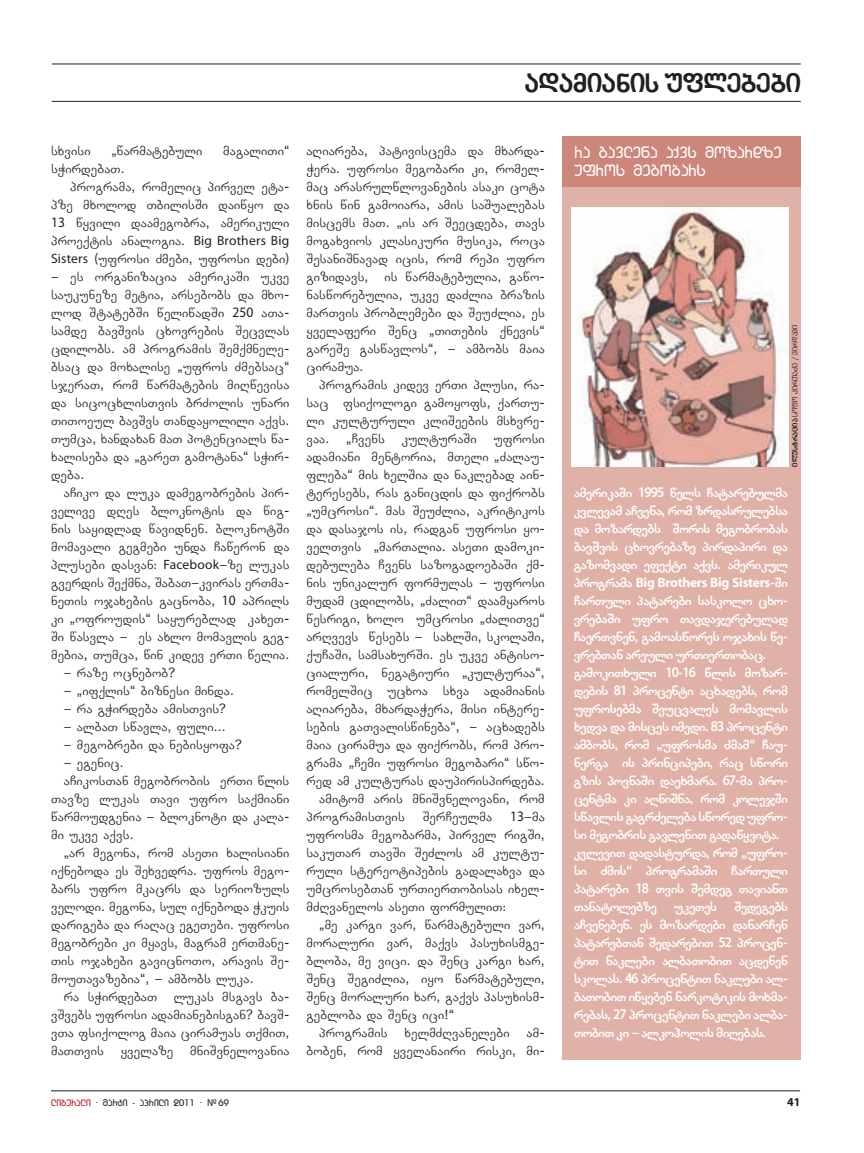
<style>
.page{position:relative;width:864px;height:1153px;background:#fff}
.page>*{position:absolute;margin:0;border:0;box-sizing:border-box;transform-origin:0 0}
.t1{font:700 27px "A Kolkhety M";letter-spacing:-.01em;color:#231f20}
.t2{font:18px/18.6px "Bauhaus Mtavruli Thin A";color:#fff}
.t3{font:13.5px/18px "A Kolkhety N";letter-spacing:.01em;color:#231f20;text-align:justify}
.t4{font:700 13.5px/18px "A Kolkhety N";letter-spacing:-.02em;color:#fff;text-align:justify}
.t5{font:700 13.5px "Myriad Pro";letter-spacing:-.02em;color:#fff}
.t6{font:700 12px "Myriad Pro";color:#231f20}
.t7{font:10.5px "Bauhaus Mtavruli Thin A";color:#231f20}
.t8{font:10.5px "Bauhaus Mtavruli Thin A";color:#c4121a}
.t9{font:7.5px "A Kolkhety M";color:#231f20}
.s1{font-family:"Myriad Pro"}
.s2{font-weight:700}
.s3{font-family:"A Kolkhety N"}
</style>
<div class="page">
<hr style="left:52px;top:64px;width:748px;height:1px;background:#231f20">
<hr style="left:52px;top:101px;width:748px;height:1px;background:#231f20">
<div style="left:562px;top:150px;width:238px;height:909px;background:#dfb1a7"></div>
<img style="left:571px;top:207px;width:217px;height:259px">
<div style="left:562px;top:136px;width:238px;height:50px;background:#cd867a"></div>
<hr style="left:51px;top:1090px;width:748px;height:1px;background:#231f20">
<h1 class="t1" style="left:524px;top:70px;width:277px">ADAMIANIS UFLEBEBI</h1>
<p class="t3" style="left:51px;top:142px;width:41px">SXVISI</p>
<p class="t3" style="left:111px;top:142px;width:92px">`WARMATEBULI</p>
<p class="t3" style="left:223px;top:142px;width:68px">MAGALITI~</p>
<p class="t3" style="left:51px;top:160px;width:75px">SWIRDEBAT.</p>
<p class="t3" style="left:70px;top:178px;width:220px">PROGRAMA, ROMELIC PIRVEL ETA-</p>
<p class="t3" style="left:51px;top:196px;width:240px">PZE MXOLOD TBILISSI DAIWYO DA</p>
<p class="t3" style="left:51px;top:214px;width:240px">13 WYVILI DAAMEGOBRA, AMERIKULI</p>
<p class="t3" style="left:51px;top:232px;width:240px">PROEQTIS ANALOGIA. <span class="s1">Big Brothers Big</span></p>
<p class="t3" style="left:51px;top:250px;width:240px"><span class="s1">Sisters</span> (UFROSI ZMEBI, UFROSI DEBI)</p>
<p class="t3" style="left:51px;top:268px;width:240px">_ ES ORGANIZACIA AMERIKASI UKVE</p>
<p class="t3" style="left:51px;top:286px;width:240px">SAUKUNEZE METIA, ARSEBOBS DA MXO-</p>
<p class="t3" style="left:51px;top:304px;width:240px">LOD STATEBSI WELIWADSI 250 ATA-</p>
<p class="t3" style="left:51px;top:322px;width:240px">SAMDE BAVSVIS CXOVREBIS SECVLAS</p>
<p class="t3" style="left:51px;top:340px;width:240px">CDILOBS. AM PROGRAMIS SEMQMNELE-</p>
<p class="t3" style="left:51px;top:358px;width:240px">BSAC DA MOXALISE `UFROS ZMEBSAC~</p>
<p class="t3" style="left:51px;top:376px;width:240px">SJERAT, ROM WARMATEBIS MIRWEVISA</p>
<p class="t3" style="left:51px;top:394px;width:240px">DA SICOCXLISTVIS BRZOLIS UNARI</p>
<p class="t3" style="left:51px;top:412px;width:240px">TITOEUL BAVSVS TANDAYOLILI AQVS.</p>
<p class="t3" style="left:51px;top:430px;width:240px">TUMCA, XANDAXAN MAT POTENCIALS WA-</p>
<p class="t3" style="left:51px;top:448px;width:240px">XALISEBA DA `GARET GAMOTANA~ SWIR-</p>
<p class="t3" style="left:51px;top:466px;width:35px">DEBA.</p>
<p class="t3" style="left:64px;top:484px;width:227px">ACIKO DA LUKA DAMEGOBREBIS PIR-</p>
<p class="t3" style="left:51px;top:502px;width:240px">VELIVE DRES BLOKNOTIS DA WIG-</p>
<p class="t3" style="left:51px;top:520px;width:240px">NIS SAYIDLAD WAVIDNEN. BLOKNOTSI</p>
<p class="t3" style="left:51px;top:538px;width:240px">MOMAVALI GEGMEBI UNDA CAWERON DA</p>
<p class="t3" style="left:51px;top:556px;width:240px">PLUSEBI DASVAN: <span class="s1">Facebook</span>_ZE LUKAS</p>
<p class="t3" style="left:51px;top:574px;width:240px">GVERDIS SEQMNA, SABAT_KVIRAS ERTMA-</p>
<p class="t3" style="left:51px;top:592px;width:240px">NETIS OJAXEBIS GACNOBA, 10 APRILS</p>
<p class="t3" style="left:51px;top:610px;width:240px">KI `OFROUDIS~ SAYUREBLAD KAXET-</p>
<p class="t3" style="left:51px;top:628px;width:240px">SI WASVLA _ ES AXLO MOMAVLIS GEG-</p>
<p class="t3" style="left:51px;top:646px;width:239px">MEBIA, TUMCA, WIN KIDEV ERTI WELIA.</p>
<p class="t3" style="left:64px;top:664px;width:113px">_ RAZE OCNEBOB?</p>
<p class="t3" style="left:64px;top:682px;width:171px">_ `IFQLIS~ BIZNESI MINDA.</p>
<p class="t3" style="left:64px;top:700px;width:164px">_ RA GWIRDEBA AMISTVIS?</p>
<p class="t3" style="left:64px;top:718px;width:163px">_ ALBAT SWAVLA, FULI...</p>
<p class="t3" style="left:64px;top:736px;width:180px">_ MEGOBREBI DA NEBISYOFA?</p>
<p class="t3" style="left:64px;top:754px;width:61px">_ EGENIC.</p>
<p class="t3" style="left:64px;top:772px;width:227px">ACIKOSTAN MEGOBROBIS ERTI WLIS</p>
<p class="t3" style="left:51px;top:790px;width:240px">TAVZE LUKAS TAVI UFRO SAQMIANI</p>
<p class="t3" style="left:51px;top:808px;width:240px">WARMOUDGENIA _ BLOKNOTI DA KALA-</p>
<p class="t3" style="left:51px;top:826px;width:84px">MI UKVE AQVS.</p>
<p class="t3" style="left:64px;top:844px;width:227px">`AR MEGONA, ROM ASETI XALISIANI</p>
<p class="t3" style="left:51px;top:862px;width:240px">IQNEBODA ES SEXVEDRA. UFROS MEGO-</p>
<p class="t3" style="left:51px;top:880px;width:240px">BARS UFRO MKACRS DA SERIOZULS</p>
<p class="t3" style="left:51px;top:898px;width:240px">VELODI. MEGONA, SUL IQNEBODA WKUIS</p>
<p class="t3" style="left:51px;top:916px;width:240px">DARIGEBA DA RARAC EGETEBI. UFROSI</p>
<p class="t3" style="left:51px;top:934px;width:240px">MEGOBREBI KI MYAVS, MAGRAM ERTMANE-</p>
<p class="t3" style="left:51px;top:952px;width:240px">TIS OJAXEBI GAVICNOTO, ARAVIS SE-</p>
<p class="t3" style="left:51px;top:970px;width:204px">MOUTAVAZEBIA~, _ AMBOBS LUKA.</p>
<p class="t3" style="left:64px;top:988px;width:227px">RA SWIRDEBAT LUKAS MSGAVS BA-</p>
<p class="t3" style="left:51px;top:1006px;width:240px">VSVEBS UFROSI ADAMIANEBISGAN? BAVS-</p>
<p class="t3" style="left:51px;top:1024px;width:240px">VTA FSIQOLOG MAIA CIRAMUAS TQMIT,</p>
<p class="t3" style="left:51px;top:1042px;width:240px">MATTVIS YVELAZE MNISVNELOVANIA</p>
<p class="t3" style="left:306px;top:142px;width:240px">ARIAREBA, PATIVISCEMA DA MXARDA-WERA. UFROSI MEGOBARI KI, ROMEL-MAC ARASRULWLOVANEBIS ASAKI COTA XNIS WIN GAMOIARA, AMIS SASUALEBAS MISCEMS MAT. `IS AR SEECDEBA, TAVS MOGAXVIOS KLASIKURI MUSIKA, ROCA SESANISNAVAD ICIS, ROM REPI UFRO GIZIDAVS, IS WARMATEBULIA, GAWO-NASWOREBULIA, UKVE DAZLIA BRAZIS MARTVIS PROBLEMEBI DA SEUZLIA, ES YVELAFERI SENC `TITEBIS QNEVIS~ GARESE GASWAVLOS~, _ AMBOBS MAIA CIRAMUA.</p>
<p class="t3" style="left:306px;top:376px;width:240px;text-indent:13px">PROGRAMIS KIDEV ERTI PLUSI, RA-SAC FSIQOLOGI GAMOYOFS, QARTU-LI KULTURULI KLISEEBIS MSXVRE-VAA.</p>
<p class="t3" style="left:346px;top:430px;width:40px">`CVENS</p>
<p class="t3" style="left:401px;top:430px;width:76px">KULTURASI</p>
<p class="t3" style="left:493px;top:430px;width:52px">UFROSI</p>
<p class="t3" style="left:306px;top:448px;width:240px">ADAMIANI MENTORIA, MTELI `ZALAU-</p>
<p class="t3" style="left:306px;top:466px;width:240px">FLEBA~ MIS XELSIA DA NAKLEBAD AIN-</p>
<p class="t3" style="left:306px;top:484px;width:240px">TERESEBS, RAS GANICDIS DA FIQROBS</p>
<p class="t3" style="left:306px;top:502px;width:240px">`UMCROSI~. MAS SEUZLIA, AKRITIKOS</p>
<p class="t3" style="left:306px;top:520px;width:240px">DA DASAJOS IS, RADGAN UFROSI YO-</p>
<p class="t3" style="left:306px;top:538px;width:240px">VELTVIS `MARTALIA. ASETI DAMOKI-</p>
<p class="t3" style="left:306px;top:556px;width:240px">DEBULEBA CVENS SAZOGADOEBASI QM-</p>
<p class="t3" style="left:306px;top:574px;width:240px">NIS UNIKALUR FORMULAS _ UFROSI</p>
<p class="t3" style="left:306px;top:592px;width:240px">MUDAM CDILOBS, `ZALIT~ DAAMYAROS</p>
<p class="t3" style="left:306px;top:610px;width:240px">WESRIGI, XOLO UMCROSI `ZALITVE~</p>
<p class="t3" style="left:306px;top:628px;width:240px">ARRVEVS WESEBS _ SAXLSI, SKOLASI,</p>
<p class="t3" style="left:306px;top:646px;width:240px">QUCASI, SAMSAXURSI. ES UKVE ANTISO-</p>
<p class="t3" style="left:306px;top:664px;width:240px">CIALURI, NEGATIURI `KULTURAA~,</p>
<p class="t3" style="left:306px;top:682px;width:240px">ROMELSIC UCXOA SXVA ADAMIANIS</p>
<p class="t3" style="left:306px;top:700px;width:240px">ARIAREBA, MXARDAWERA, MISI INTERE-</p>
<p class="t3" style="left:306px;top:718px;width:240px">SEBIS GATVALISWINEBA~, _ ACXADEBS</p>
<p class="t3" style="left:306px;top:736px;width:240px">MAIA CIRAMUA DA FIQROBS, ROM PRO-</p>
<p class="t3" style="left:306px;top:754px;width:240px">GRAMA `CEMI UFROSI MEGOBARI~ SWO-</p>
<p class="t3" style="left:306px;top:772px;width:240px">RED AM KULTURAS DAUPIRISPIRDEBA.</p>
<p class="t3" style="left:319px;top:790px;width:227px">AMITOM ARIS MNISVNELOVANI, ROM</p>
<p class="t3" style="left:306px;top:808px;width:100px">PROGRAMISTVIS</p>
<p class="t3" style="left:422px;top:808px;width:71px">SERCEULMA</p>
<p class="t3" style="left:306px;top:808px;width:240px;text-indent:203px">13_MA UFROSMA MEGOBARMA, PIRVEL RIGSI, SAKUTAR TAVSI SEZLOS AM KULTU-RULI STEREOTIPEBIS GADALAXVA DA UMCROSEBTAN URTIERTOBISAS IXEL-MZRVANELOS ASETI FORMULIT:</p>
<p class="t3" style="left:319px;top:916px;width:227px">`ME KARGI VAR, WARMATEBULI VAR,</p>
<p class="t3" style="left:306px;top:934px;width:240px">MORALURI VAR, MAQVS PASUXISMGE-</p>
<p class="t3" style="left:306px;top:952px;width:240px">BLOBA, ME VICI. DA SENC KARGI XAR,</p>
<p class="t3" style="left:306px;top:970px;width:240px">SENC SEGIZLIA, IYO WARMATEBULI,</p>
<p class="t3" style="left:306px;top:988px;width:240px">SENC MORALURI XAR, GAQVS PASUXISM-</p>
<p class="t3" style="left:306px;top:1006px;width:149px">GEBLOBA DA SENC ICI!~</p>
<p class="t3" style="left:319px;top:1024px;width:70px">PROGRAMIS</p>
<p class="t3" style="left:404px;top:1024px;width:107px">XELMZRVANELEBI</p>
<p class="t3" style="left:306px;top:1024px;width:240px;text-align:right">AM-<br>BOBEN, ROM YVELANAIRI RISKI, MI-</p>
<h2 class="t2" style="left:574px;top:143px;width:208px">RA GAVLENA AQVS MOZARDZE<br>UFROS MEGOBARS</h2>
<p class="t9" style="left:791px;top:466px;width:143px;rotate:-90deg"><span class="s2">ILUSTRACIA</span> sofo kirTaZe / virdami</p>
<p class="t4" style="left:573px;top:484px;width:215px">AMERIKASI 1995 WELS CATAREBULMA KVLEVAM ACVENA, ROM ZRDASRULEBSA DA MOZARDEBS SORIS MEGOBROBAS BAVSVIS CXOVREBAZE PIRDAPIRI DA GAZOMVADI EFEQTI AQVS. AMERIKUL</p>
<p class="t5" style="left:573px;top:573px;width:215px"><span class="s3">PROGRAMA</span> Big Brothers Big Sisters<span class="s3">-SI</span></p>
<p class="t4" style="left:573px;top:592px;width:215px;text-align:left">CARTULI PATAREBI SASKOLO CXO-<br>VREBASI UFRO TAVDAJEREBULAD<br>CAERTVNEN, GAMOASWORES OJAXIS WE-<br>VREBTAN AREULI URTIERTOBAC.<br>GAMOKITXULI 10-16 WLIS MOZAR-<br>DEBIS 81 PROCENTI ACXADEBS, ROM<br>UFROSEBMA SEUCVALES MOMAVLIS<br>XEDVA DA MISCES IMEDI. 83 PROCENTI<br>AMBOBS, ROM `UFROSMA ZMAM~ CAU-<br>NERGA IS PRINCIPEBI, RAC SWORI<br>GZIS POVNASI DAEXMARA. 67-MA PRO-<br>CENTMA KI ARNISNA, ROM KOLEJSI<br>SWAVLIS GAGRZELEBA SWORED UFRO-<br>SI MEGOBRIS GAVLENIT GADAWYVITA.<br>KVLEVIT DADASTURDA, ROM `UFRO-<br>SI ZMIS~ PROGRAMASI CARTULI<br>PATAREBI 18 TVIS SEMDEG TAVIANT<br>TANATOLEBZE</p>
<p class="t4" style="left:573px;top:898px;width:215px;text-indent:160px">SEDEGEBS ACVENEBEN. ES MOZARDEBI DANARCEN PATAREBTAN SEDAREBIT 52 PROCEN-TIT NAKLEBI ALBATOBIT ACDENEN SKOLAS. 46 PROCENTIT NAKLEBI AL-BATOBIT IWYEBEN NARKOTIKIS MOXMA-REBAS, 27 PROCENTIT NAKLEBI ALBA-TOBIT KI _ ALKOHOLIS MIREBAS.</p>
<p class="t4" style="left:674px;top:898px;width:44px">UKETES</p>
<p class="t8" style="left:51px;top:1097px;width:41px">LIBERALI</p>
<p class="t6" style="left:786px;top:1094px;width:15px">41</p>
<p class="t7" style="left:96px;top:1097px;width:135px">. MARTI - APRILI 2011 . <span class="s1">№</span> 69</p>
</div>
